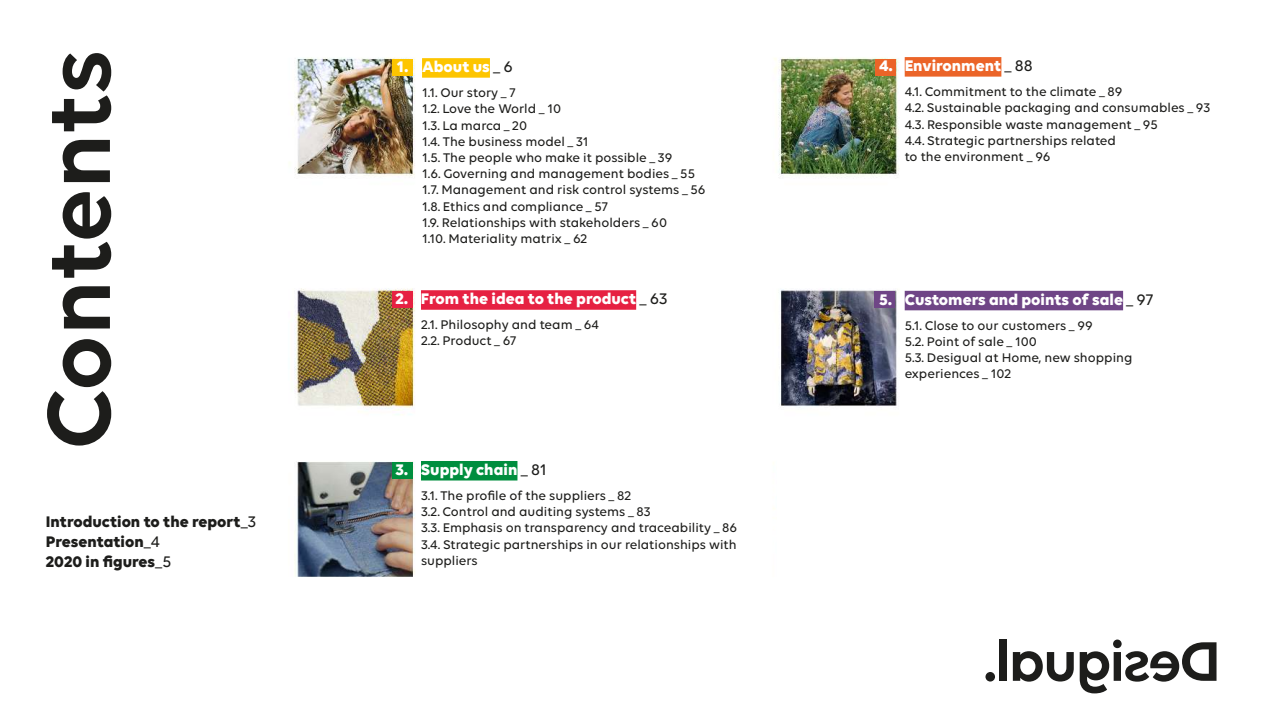
<style>
.page{position:relative;width:1263px;height:708px;background:#fff}
.page>*{position:absolute;margin:0;border:0;box-sizing:border-box;transform-origin:0 0}
.t1{font:600 96px "Volte";color:#1d1d1b}
.t2{font:700 16.5px "Volte";color:#fff}
.t3{font:700 16.5px/19.8px "Volte";color:#1d1d1b}
.t4{font:500 13.5px/16.2px "Volte";color:#1d1d1b}
.s1{font-weight:500}
.s2{font-weight:500;color:#1d1d1b}
</style>
<div class="page">
<img style="left:289px;top:57px;width:835px;height:520px">
<div style="left:392px;top:59px;width:21px;height:16px;background:#fdc500"></div>
<div style="left:392px;top:291px;width:21px;height:16px;background:#e62142"></div>
<div style="left:392px;top:462px;width:21px;height:16px;background:#008e3e"></div>
<div style="left:875px;top:59px;width:20px;height:16px;background:#eb6428"></div>
<div style="left:875px;top:291px;width:20px;height:16px;background:#6f4586"></div>
<div style="left:422px;top:58px;width:68px;height:20px;background:#fdc500"></div>
<div style="left:421px;top:290px;width:215px;height:19px;background:#e62142"></div>
<div style="left:421px;top:460px;width:96px;height:20px;background:#008e3e"></div>
<div style="left:905px;top:57px;width:96px;height:20px;background:#eb6428"></div>
<div style="left:905px;top:290px;width:218px;height:20px;background:#6f4586"></div>
<div style="left:777px;top:452px;width:149px;height:144px;background:#fff"></div>
<h1 class="t1" style="left:22px;top:449px;width:401px;rotate:-90deg">Contents</h1>
<p class="t3" style="left:46px;top:511px;width:212px">Introduction to the report<span class="s1">_3<br></span>Presentation<span class="s1">_4<br></span>2020 in figures<span class="s1">_5</span></p>
<p class="t2" style="left:396px;top:57px;width:118px">1. About us <span class="s2">_ 6</span></p>
<p class="t4" style="left:422px;top:84px;width:285px">1.1. Our story _ 7<br>1.2. Love the World _ 10<br>1.3. La marca _ 20<br>1.4. The business model _ 31<br>1.5. The people who make it possible _ 39<br>1.6. Governing and management bodies _ 55<br>1.7. Management and risk control systems _ 56<br>1.8. Ethics and compliance _ 57<br>1.9. Relationships with stakeholders _ 60<br>1.10. Materiality matrix _ 62</p>
<p class="t2" style="left:395px;top:289px;width:274px">2. From the idea to the product <span class="s2">_ 63</span></p>
<p class="t4" style="left:421px;top:316px;width:180px">2.1. Philosophy and team _ 64<br>2.2. Product _ 67</p>
<p class="t2" style="left:395px;top:459px;width:153px">3. Supply chain <span class="s2">_ 81</span></p>
<p class="t4" style="left:421px;top:487px;width:318px">3.1. The profile of the suppliers _ 82<br>3.2. Control and auditing systems _ 83<br>3.3. Emphasis on transparency and traceability _ 86<br>3.4. Strategic partnerships in our relationships with suppliers</p>
<p class="t2" style="left:879px;top:56px;width:155px">4. Environment <span class="s2">_ 88</span></p>
<p class="t4" style="left:905px;top:83px;width:307px">4.1. Commitment to the climate _ 89<br>4.2. Sustainable packaging and consumables _ 93<br>4.3. Responsible waste management _ 95<br>4.4. Strategic partnerships related<br>to the environment _ 96</p>
<p class="t2" style="left:879px;top:289px;width:276px">5. Customers and points of sale <span class="s2">_ 97</span></p>
<p class="t4" style="left:905px;top:317px;width:229px">5.1. Close to our customers _ 99<br>5.2. Point of sale _ 100<br>5.3. Desigual at Home, new shopping experiences _ 102</p>
</div>
